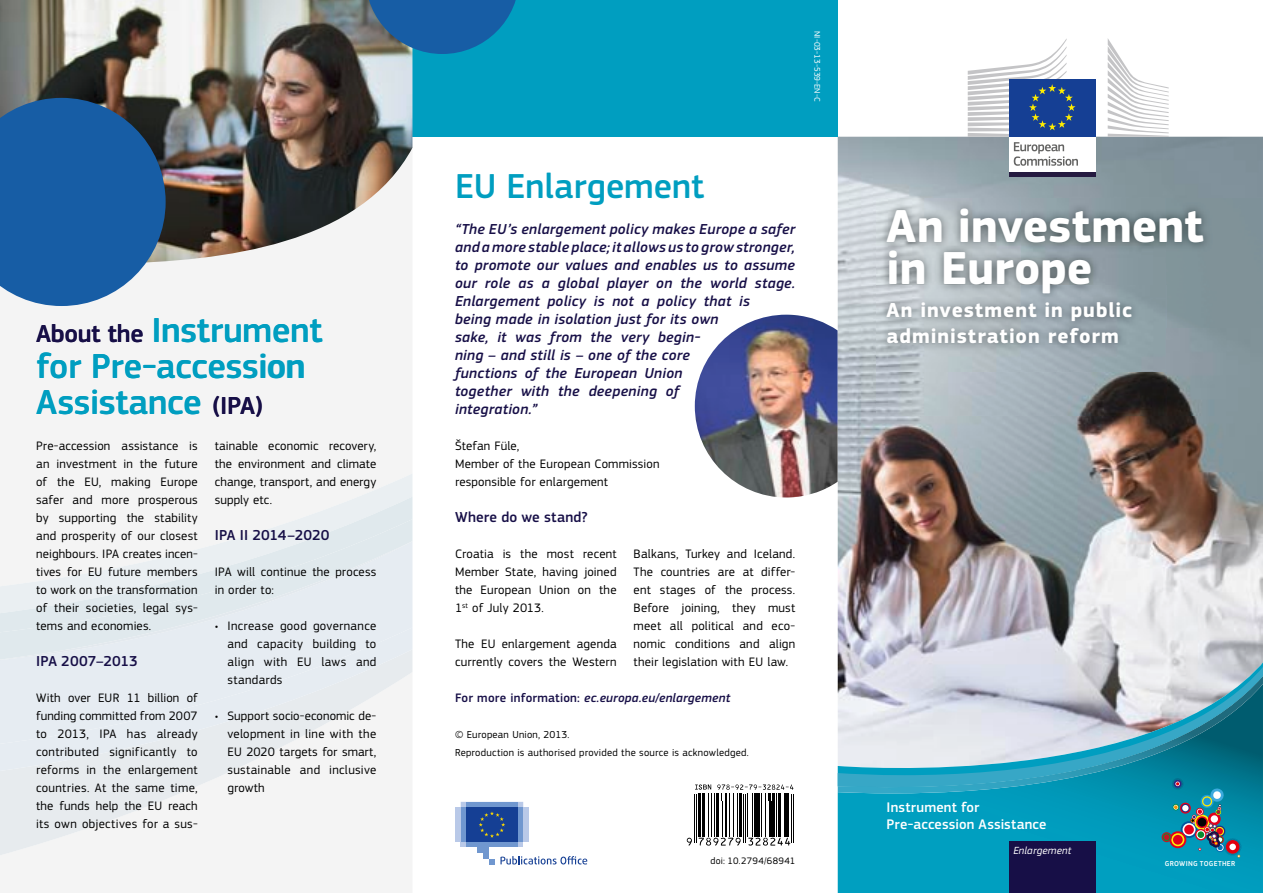
<style>
.page{position:relative;width:1263px;height:893px;background:#fff}
.page>*{position:absolute;margin:0;border:0;box-sizing:border-box;transform-origin:0 0}
.t1{font:700 48px/42px "EC Square Sans Pro";color:#fff}
.t2{font:500 36px/36px "EC Square Sans Pro";color:#009ec0}
.t3{font:700 21px/25.5px "EC Square Sans Pro";letter-spacing:.045em;color:#fff}
.t4{font:italic 500 15px/18px "EC Square Sans Pro";letter-spacing:.02em;color:#170f47}
.t5{font:500 15px "EC Square Sans Pro";letter-spacing:.005em;color:#170f47}
.t6{font:500 14.4px/17.2px "EC Square Sans Pro";letter-spacing:.01em;color:#fff}
.t7{font:12.75px/18px "EC Square Sans Pro";letter-spacing:.015em;color:#000;text-align:justify}
.t8{font:italic 500 12.75px "EC Square Sans Pro";letter-spacing:.015em;color:#170f47}
.t9{font:italic 10.8px "EC Square Sans Pro";letter-spacing:.02em;color:#fff}
.t10{font:10.5px/18px "EC Square Sans Pro";letter-spacing:.025em;color:#000}
.t11{font:9.75px "EC Square Sans Pro";letter-spacing:.025em;color:#000}
.t12{font:8.55px "EC Square Sans Pro";color:#fff}
.t13{font:500 7.35px "EC Square Sans Pro";letter-spacing:.035em;color:#fff}
.s1{font-size:25.5px;color:#170f47}
.s2{font-style:normal}
</style>
<div class="page">
<div style="left:0;top:264px;width:412px;height:629px;background:#f4f4f4"></div>
<svg style="left:0;top:771px;width:412px;height:84px;fill:#f4f4f4"></svg>
<svg style="left:0;top:744px;width:412px;height:27px;fill:#e7ecf2"></svg>
<div style="left:0;top:473px;width:412px;height:24px;background:#f4f4f4"></div>
<svg style="left:0;top:497px;width:412px;height:22px;fill:#f4f4f4"></svg>
<svg style="left:0;top:660px;width:412px;height:84px;background:#e7ecf1"></svg>
<svg style="left:0;top:519px;width:412px;height:22px;fill:#f4f4f4"></svg>
<svg style="left:0;top:541px;width:412px;height:119px;background:#e6ecf0"></svg>
<img style="left:695px;top:406px;width:129px;height:91px">
<img style="left:838px;top:137px;width:425px;height:497px">
<svg style="left:838px;top:793px;width:425px;height:100px;background:#009cbd"></svg>
<svg style="left:838px;top:634px;width:425px;height:33px;background:#d2d3db"></svg>
<svg style="left:838px;top:787px;width:425px;height:6px;background:#169bba"></svg>
<svg style="left:838px;top:667px;width:425px;height:120px;background:#92bbca"></svg>
<div style="left:412px;top:0;width:426px;height:137px;background:#009ec0"></div>
<img style="left:0;top:0;width:412px;height:264px">
<img style="left:877px;top:198px;width:386px;height:218px">
<div style="left:461px;top:842px;width:62px;height:5px;background:#b9c9e8"></div>
<div style="left:466px;top:842px;width:51px;height:5px;background:#7097cf"></div>
<div style="left:517px;top:807px;width:6px;height:35px;background:#7097cf"></div>
<div style="left:523px;top:807px;width:6px;height:35px;background:#b9c9e8"></div>
<div style="left:461px;top:807px;width:5px;height:35px;background:#7097cf"></div>
<div style="left:455px;top:807px;width:6px;height:35px;background:#b9c9e8"></div>
<div style="left:478px;top:842px;width:11px;height:11px;background:#7097cf"></div>
<div style="left:483px;top:842px;width:6px;height:17px;background:#7097cf"></div>
<div style="left:466px;top:807px;width:51px;height:35px;background:#153f94"></div>
<svg style="left:461px;top:802px;width:62px;height:36px"></svg>
<svg style="left:489px;top:856px;width:98px;height:8px"></svg>
<div style="left:1009px;top:842px;width:86px;height:51px;background:#170f47"></div>
<div style="left:1009px;top:135px;width:86px;height:38px;background:#fff"></div>
<div style="left:1009px;top:79px;width:86px;height:58px;background:#153f94"></div>
<div style="left:1009px;top:172px;width:86px;height:5px;background:#251a40"></div>
<svg style="left:1108px;top:39px;width:61px;height:98px"></svg>
<svg style="left:968px;top:39px;width:110px;height:127px"></svg>
<svg style="left:1161px;top:832px;width:10px;height:10px"></svg>
<img style="left:1164px;top:778px;width:77px;height:79px">
<hr style="left:694px;top:791px;width:1px;height:52px;background:#000">
<hr style="left:696px;top:791px;width:1px;height:52px;background:#000">
<hr style="left:698px;top:791px;width:3px;height:46px;background:#000">
<hr style="left:702px;top:791px;width:3px;height:46px;background:#000">
<hr style="left:708px;top:791px;width:1px;height:46px;background:#000">
<hr style="left:711px;top:791px;width:1px;height:46px;background:#000">
<hr style="left:714px;top:791px;width:1px;height:46px;background:#000">
<hr style="left:716px;top:791px;width:3px;height:46px;background:#000">
<hr style="left:722px;top:791px;width:1px;height:46px;background:#000">
<hr style="left:725px;top:791px;width:2px;height:46px;background:#000">
<hr style="left:729px;top:791px;width:1px;height:46px;background:#000">
<hr style="left:733px;top:791px;width:1px;height:46px;background:#000">
<hr style="left:737px;top:791px;width:1px;height:46px;background:#000">
<hr style="left:739px;top:791px;width:2px;height:46px;background:#000">
<hr style="left:743px;top:791px;width:1px;height:52px;background:#000">
<hr style="left:745px;top:791px;width:1px;height:52px;background:#000">
<hr style="left:747px;top:791px;width:1px;height:46px;background:#000">
<hr style="left:752px;top:791px;width:1px;height:46px;background:#000">
<hr style="left:754px;top:791px;width:2px;height:46px;background:#000">
<hr style="left:757px;top:791px;width:2px;height:46px;background:#000">
<hr style="left:761px;top:791px;width:1px;height:46px;background:#000">
<hr style="left:765px;top:791px;width:1px;height:46px;background:#000">
<hr style="left:769px;top:791px;width:2px;height:46px;background:#000">
<hr style="left:772px;top:791px;width:2px;height:46px;background:#000">
<hr style="left:776px;top:791px;width:1px;height:46px;background:#000">
<hr style="left:778px;top:791px;width:3px;height:46px;background:#000">
<hr style="left:784px;top:791px;width:1px;height:46px;background:#000">
<hr style="left:786px;top:791px;width:3px;height:46px;background:#000">
<hr style="left:791px;top:791px;width:1px;height:52px;background:#000">
<hr style="left:793px;top:791px;width:1px;height:52px;background:#000">
<svg style="left:687px;top:838px;width:5px;height:8px"></svg>
<svg style="left:699px;top:838px;width:42px;height:8px"></svg>
<svg style="left:748px;top:838px;width:42px;height:8px"></svg>
<svg style="left:694px;top:784px;width:100px;height:17px"></svg>
<svg style="left:0;top:98px;width:166px;height:208px;background:#2964a0"></svg>
<svg style="left:365px;top:0;width:151px;height:54px;background:#21689f"></svg>
<h2 class="t2" style="left:36px;top:313px;width:288px"><span class="s1">About the</span> Instrument for Pre-accession<br>Assistance <span class="s1">(IPA)</span></h2>
<p class="t7" style="left:36px;top:437px;width:163px">Pre-accession assistance is an investment in the future of the EU, making Europe safer and more prosperous by supporting the stability and prosperity of our closest neighbours. IPA creates incen&shy;tives for EU future members to work on the transformation of their societies, legal sys&shy;tems and economies.</p>
<p class="t5" style="left:36px;top:652px;width:103px">IPA 2007–2013</p>
<p class="t7" style="left:36px;top:689px;width:163px">With over EUR 11 billion of funding committed from 2007 to 2013, IPA has already contributed significantly to reforms in the enlargement countries. At the same time, the funds help the EU reach its own objectives for a sus-</p>
<p class="t7" style="left:215px;top:437px;width:163px">tainable economic recovery, the environment and climate change, transport, and energy supply etc.</p>
<p class="t5" style="left:215px;top:526px;width:116px">IPA II 2014–2020</p>
<p class="t7" style="left:215px;top:563px;width:163px">IPA will continue the process in order to:</p>
<p class="t7" style="left:227px;top:617px;width:150px;text-indent:-13px">• Increase good governance and capacity building to align with EU laws and standards</p>
<p class="t7" style="left:227px;top:707px;width:150px;text-indent:-13px">• Support socio-economic de&shy;velopment in line with the EU 2020 targets for smart, sustainable and inclusive growth</p>
<p class="t12" style="left:822px;top:31px;width:72px;rotate:90deg">NI-03-13-539-EN-C</p>
<h2 class="t2" style="left:455px;top:169px;width:251px">EU Enlargement</h2>
<p class="t4" style="left:455px;top:220px;width:342px">“The EU’s enlargement policy makes Europe a safer and a more stable place; it allows us to grow stronger, to promote our values and enables us to assume our role as a global player on the world stage.<br>Enlargement policy is not a policy that is<br>being made in isolation just for its own<br>sake, it was from the very begin-<br>ning – and still is – one of the core<br>functions of the European Union<br>together with the deepening of<br>integration.”</p>
<p class="t7" style="left:455px;top:437px;width:206px;text-align:left">Štefan Füle,<br>Member of the European Commission responsible for enlargement</p>
<p class="t5" style="left:455px;top:508px;width:134px">Where do we stand?</p>
<p class="t7" style="left:455px;top:545px;width:163px">Croatia is the most recent Member State, having joined the European Union on the 1<sup>st</sup> of July 2013.</p>
<p class="t7" style="left:455px;top:635px;width:163px">The EU enlargement agenda currently covers the Western</p>
<p class="t7" style="left:634px;top:545px;width:163px">Balkans, Turkey and Iceland.<br>The countries are at differ&shy;ent stages of the process.<br>Before joining, they must meet all political and eco&shy;nomic conditions and align their legislation with EU law.</p>
<p class="t8" style="left:455px;top:690px;width:277px"><span class="s2">For more information:</span> ec.europa.eu/enlargement</p>
<p class="t10" style="left:455px;top:726px;width:295px">© European Union, 2013.<br>Reproduction is authorised provided the source is acknowledged.</p>
<p class="t11" style="left:710px;top:855px;width:86px">doi: 10.2794/68941</p>
<h1 class="t1" style="left:887px;top:206px;width:319px">An investment in Europe</h1>
<h3 class="t3" style="left:887px;top:298px;width:247px">An investment in public administration reform</h3>
<p class="t6" style="left:887px;top:799px;width:161px">Instrument for<br>Pre-accession Assistance</p>
<p class="t9" style="left:1013px;top:844px;width:59px">Enlargement</p>
<p class="t13" style="left:1165px;top:859px;width:72px">GROWING TOGETHER</p>
</div>
